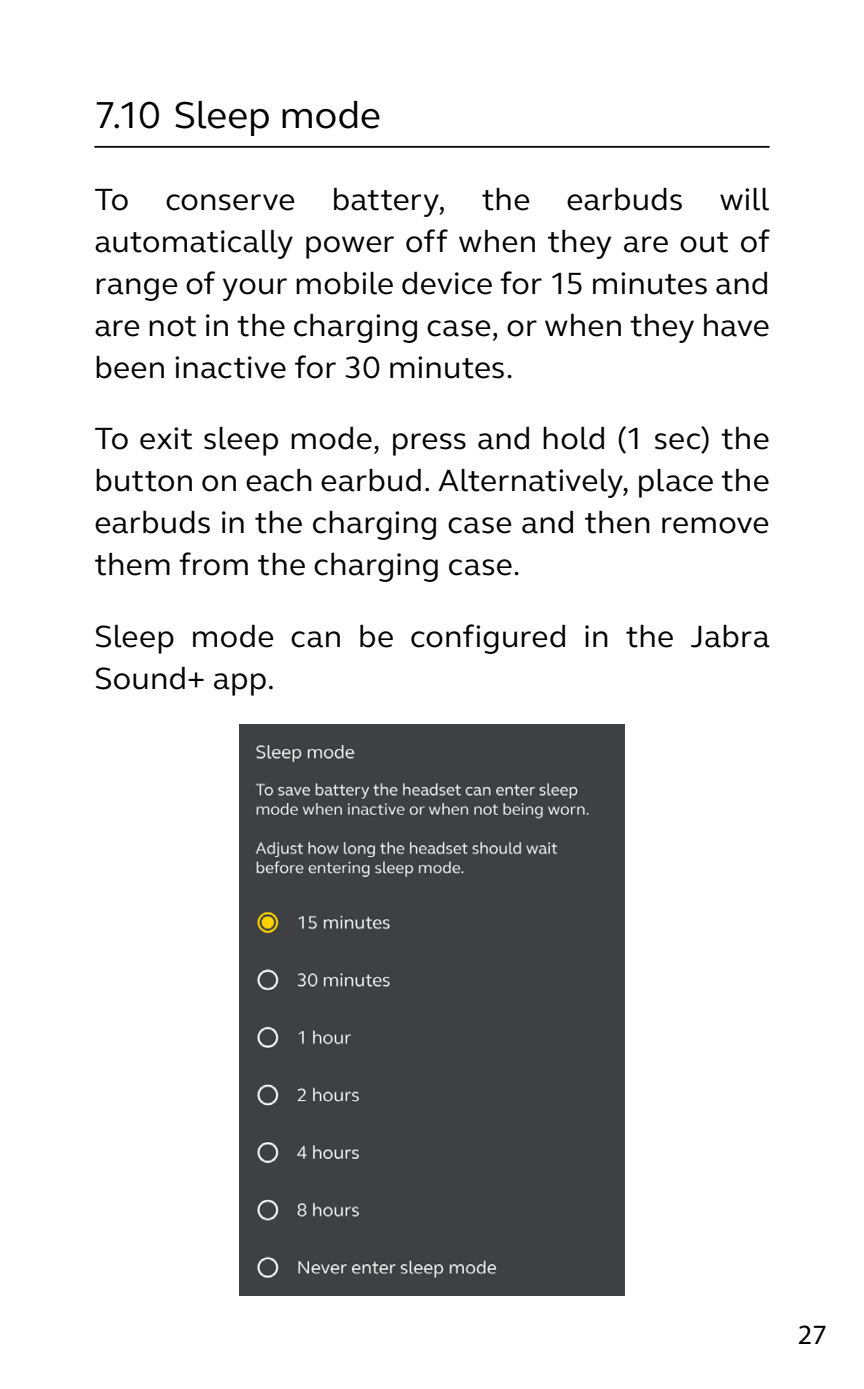
<style>
.page{position:relative;width:864px;height:1389px;background:#fff}
.page>*{position:absolute;margin:0;border:0;box-sizing:border-box;transform-origin:0 0}
.t1{font:38.5px "GN Elliot";color:#000}
.t2{font:31.5px/42px "GN Elliot";letter-spacing:.01em;color:#000;text-align:justify}
.t3{font:28px "Myriad Pro";color:#000}
</style>
<div class="page">
<hr style="left:94px;top:146px;width:675px;height:2px;background:#000">
<div style="left:239px;top:725px;width:385px;height:571px;background:#3f4044"></div>
<p class="t1" style="left:94px;top:89px;width:288px">7.10 Sleep mode</p>
<p class="t2" style="left:94px;top:177px;width:676px">To conserve battery, the earbuds will automatically power off when they are out of range of your mobile device for 15 minutes and are not in the charging case, or when they have been inactive for 30 minutes.</p>
<p class="t2" style="left:94px;top:417px;width:676px">To exit sleep mode, press and hold (1 sec) the button on each earbud. Alternatively, place the earbuds in the charging case and then remove them from the charging case.</p>
<p class="t2" style="left:94px;top:615px;width:676px">Sleep mode can be configured in the Jabra<br>Sound+ app.</p>
<p class="t3" style="left:797px;top:1317px;width:30px">27</p>
</div>
